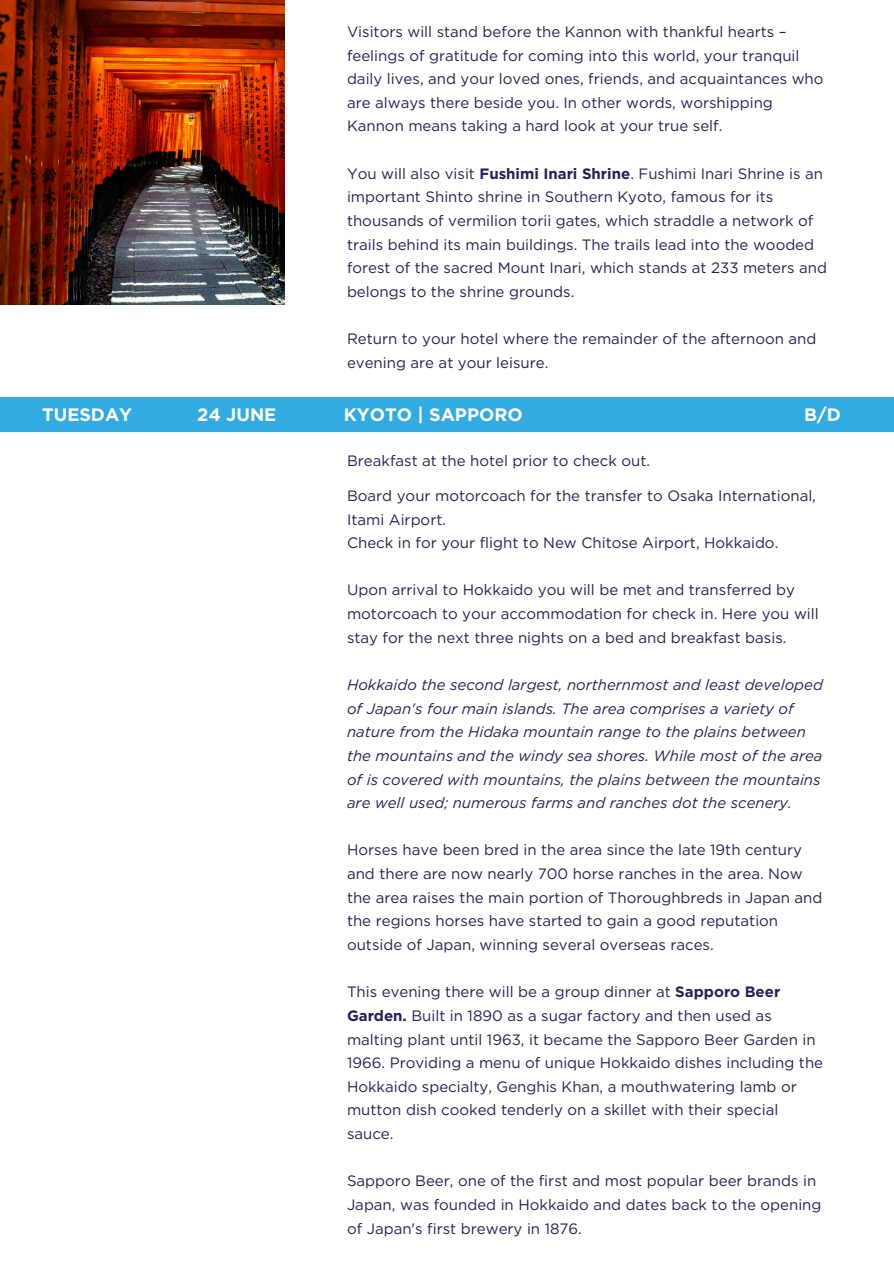
<style>
.page{position:relative;width:894px;height:1264px;background:#fff}
.page>*{position:absolute;margin:0;border:0;box-sizing:border-box;transform-origin:0 0}
.t1{font:700 18px "Gotham";color:#fff}
.t2{font:15px/23.5px "Gotham";color:#242157}
.t3{font:italic 15px/23.7px "Gotham";color:#242157}
.s1{font-weight:700}
</style>
<div class="page">
<img style="left:0;top:0;width:284px;height:304px">
<div style="left:0;top:398px;width:893px;height:34px;background:#31ace3"></div>
<p class="t2" style="left:347px;top:20px;width:478px">Visitors will stand before the Kannon with thankful hearts – feelings of gratitude for coming into this world, your tranquil daily lives, and your loved ones, friends, and acquaintances who are always there beside you. In other words, worshipping Kannon means taking a hard look at your true self.</p>
<p class="t2" style="left:347px;top:161px;width:481px">You will also visit <span class="s1">Fushimi Inari Shrine</span>. Fushimi Inari Shrine is an important Shinto shrine in Southern Kyoto, famous for its thousands of vermilion torii gates, which straddle a network of trails behind its main buildings. The trails lead into the wooded forest of the sacred Mount Inari, which stands at 233 meters and belongs to the shrine grounds.</p>
<p class="t2" style="left:347px;top:327px;width:471px">Return to your hotel where the remainder of the afternoon and evening are at your leisure.</p>
<h1 class="t1" style="left:42px;top:403px;width:92px">TUESDAY</h1>
<h1 class="t1" style="left:197px;top:403px;width:81px">24 JUNE</h1>
<h1 class="t1" style="left:343px;top:403px;width:180px">KYOTO | SAPPORO</h1>
<h1 class="t1" style="left:804px;top:403px;width:38px">B/D</h1>
<p class="t2" style="left:347px;top:449px;width:304px">Breakfast at the hotel prior to check out.</p>
<p class="t2" style="left:347px;top:484px;width:470px">Board your motorcoach for the transfer to Osaka International,<br>Itami Airport.</p>
<p class="t2" style="left:347px;top:531px;width:432px">Check in for your flight to New Chitose Airport, Hokkaido.</p>
<p class="t2" style="left:347px;top:578px;width:473px">Upon arrival to Hokkaido you will be met and transferred by motorcoach to your accommodation for check in. Here you will stay for the next three nights on a bed and breakfast basis.</p>
<p class="t3" style="left:347px;top:672px;width:477px">Hokkaido the second largest, northernmost and least developed of Japan's four main islands. The area comprises a variety of nature from the Hidaka mountain range to the plains between the mountains and the windy sea shores. While most of the area of is covered with mountains, the plains between the mountains are well used; numerous farms and ranches dot the scenery.</p>
<p class="t2" style="left:347px;top:838px;width:477px">Horses have been bred in the area since the late 19th century and there are now nearly 700 horse ranches in the area. Now the area raises the main portion of Thoroughbreds in Japan and the regions horses have started to gain a good reputation outside of Japan, winning several overseas races.</p>
<p class="t2" style="left:347px;top:980px;width:477px">This evening there will be a group dinner at <span class="s1">Sapporo Beer Garden.</span> Built in 1890 as a sugar factory and then used as malting plant until 1963, it became the Sapporo Beer Garden in 1966. Providing a menu of unique Hokkaido dishes including the Hokkaido specialty, Genghis Khan, a mouthwatering lamb or mutton dish cooked tenderly on a skillet with their special sauce.</p>
<p class="t2" style="left:347px;top:1169px;width:476px">Sapporo Beer, one of the first and most popular beer brands in<br>Japan, was founded in Hokkaido and dates back to the opening of Japan's first brewery in 1876.</p>
</div>
